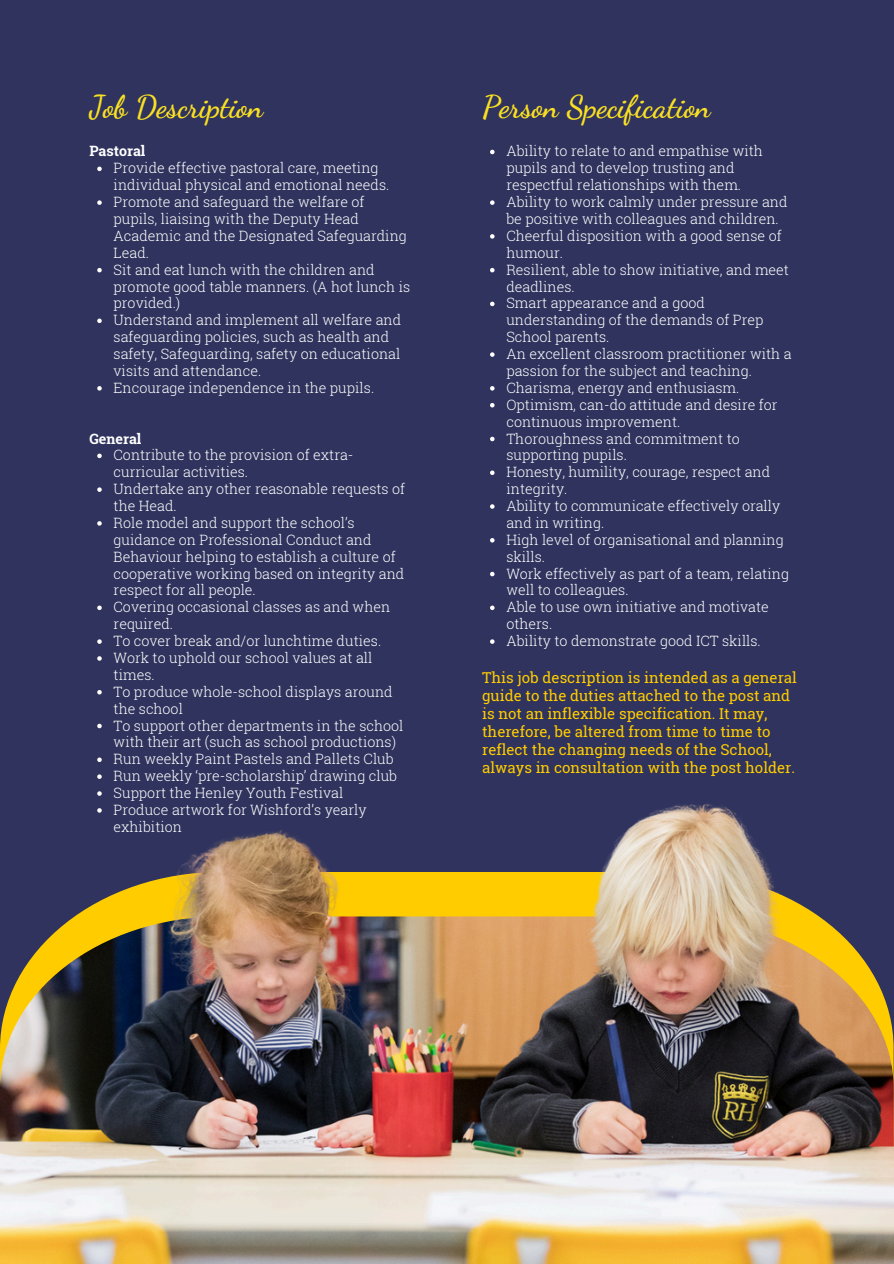
<style>
.page{position:relative;width:894px;height:1264px;background:#fff}
.page>*{position:absolute;margin:0;border:0;box-sizing:border-box;transform-origin:0 0}
.t1{font:700 30.75px "Dancing Script";letter-spacing:.005em;color:#f9e023}
.t2{font:15px/18px "Roboto Slab";color:#fc0}
.t3{font:300 14.25px/16.8px "Roboto Slab";color:#fff}
.t4{font:700 14.25px "Roboto Slab";color:#fff}
</style>
<div class="page">
<div style="left:0;top:0;width:893px;height:1263px;background:#2f335d"></div>
<img style="left:0;top:728px;width:893px;height:535px">
<svg style="left:97px;top:167px;width:5px;height:4px"></svg>
<svg style="left:97px;top:200px;width:5px;height:5px"></svg>
<svg style="left:97px;top:268px;width:5px;height:4px"></svg>
<svg style="left:97px;top:318px;width:5px;height:5px"></svg>
<svg style="left:97px;top:386px;width:5px;height:4px"></svg>
<svg style="left:97px;top:453px;width:5px;height:5px"></svg>
<svg style="left:97px;top:487px;width:5px;height:5px"></svg>
<svg style="left:97px;top:521px;width:5px;height:4px"></svg>
<svg style="left:97px;top:605px;width:5px;height:5px"></svg>
<svg style="left:97px;top:639px;width:5px;height:5px"></svg>
<svg style="left:97px;top:656px;width:5px;height:4px"></svg>
<svg style="left:97px;top:690px;width:5px;height:4px"></svg>
<svg style="left:97px;top:723px;width:5px;height:5px"></svg>
<svg style="left:97px;top:757px;width:5px;height:5px"></svg>
<svg style="left:97px;top:774px;width:5px;height:5px"></svg>
<svg style="left:97px;top:791px;width:5px;height:4px"></svg>
<svg style="left:97px;top:808px;width:5px;height:4px"></svg>
<svg style="left:490px;top:150px;width:4px;height:4px"></svg>
<svg style="left:490px;top:200px;width:4px;height:5px"></svg>
<svg style="left:490px;top:234px;width:4px;height:5px"></svg>
<svg style="left:490px;top:268px;width:4px;height:4px"></svg>
<svg style="left:490px;top:302px;width:4px;height:4px"></svg>
<svg style="left:490px;top:352px;width:4px;height:5px"></svg>
<svg style="left:490px;top:386px;width:4px;height:4px"></svg>
<svg style="left:490px;top:403px;width:4px;height:4px"></svg>
<svg style="left:490px;top:437px;width:4px;height:4px"></svg>
<svg style="left:490px;top:470px;width:4px;height:5px"></svg>
<svg style="left:490px;top:504px;width:4px;height:5px"></svg>
<svg style="left:490px;top:538px;width:4px;height:4px"></svg>
<svg style="left:490px;top:572px;width:4px;height:4px"></svg>
<svg style="left:490px;top:605px;width:4px;height:5px"></svg>
<svg style="left:490px;top:639px;width:4px;height:5px"></svg>
<p class="t1" style="left:89px;top:88px;width:175px">Job Description</p>
<h1 class="t4" style="left:89px;top:141px;width:57px">Pastoral</h1>
<h2 class="t3" style="left:114px;top:159px;width:277px">Provide effective pastoral care, meeting individual physical and emotional needs.</h2>
<p class="t3" style="left:114px;top:193px;width:295px">Promote and safeguard the welfare of pupils, liaising with the Deputy Head<br>Academic and the Designated Safeguarding<br>Lead.</p>
<p class="t3" style="left:114px;top:261px;width:298px">Sit and eat lunch with the children and promote good table manners. (A hot lunch is provided.)</p>
<p class="t3" style="left:114px;top:311px;width:289px">Understand and implement all welfare and safeguarding policies, such as health and safety, Safeguarding, safety on educational visits and attendance.</p>
<p class="t3" style="left:114px;top:379px;width:262px">Encourage independence in the pupils.</p>
<p class="t4" style="left:89px;top:428px;width:53px">General</p>
<h2 class="t3" style="left:114px;top:446px;width:241px">Contribute to the provision of extra&shy;curricular activities.</h2>
<p class="t3" style="left:114px;top:480px;width:293px">Undertake any other reasonable requests of the Head.</p>
<p class="t3" style="left:114px;top:514px;width:292px">Role model and support the school’s guidance on Professional Conduct and Behaviour helping to establish a culture of cooperative working based on integrity and respect for all people.</p>
<p class="t3" style="left:114px;top:598px;width:278px">Covering occasional classes as and when required.</p>
<p class="t3" style="left:114px;top:632px;width:269px">To cover break and/or lunchtime duties.</p>
<p class="t3" style="left:114px;top:649px;width:260px">Work to uphold our school values at all times.</p>
<p class="t3" style="left:114px;top:682px;width:280px">To produce whole-school displays around the school</p>
<p class="t3" style="left:114px;top:716px;width:291px">To support other departments in the school with their art (such as school productions)</p>
<p class="t3" style="left:114px;top:750px;width:281px">Run weekly Paint Pastels and Pallets Club</p>
<p class="t3" style="left:114px;top:767px;width:285px">Run weekly ‘pre-scholarship’ drawing club</p>
<p class="t3" style="left:114px;top:784px;width:231px">Support the Henley Youth Festival</p>
<p class="t3" style="left:114px;top:801px;width:254px">Produce artwork for Wishford’s yearly exhibition</p>
<p class="t1" style="left:482px;top:88px;width:230px">Person Specification</p>
<p class="t3" style="left:506px;top:142px;width:258px">Ability to relate to and empathise with pupils and to develop trusting and respectful relationships with them.</p>
<p class="t3" style="left:506px;top:193px;width:282px">Ability to work calmly under pressure and be positive with colleagues and children.</p>
<p class="t3" style="left:506px;top:227px;width:277px">Cheerful disposition with a good sense of humour.</p>
<p class="t3" style="left:506px;top:261px;width:284px">Resilient, able to show initiative, and meet deadlines.</p>
<p class="t3" style="left:506px;top:294px;width:258px">Smart appearance and a good understanding of the demands of Prep<br>School parents.</p>
<p class="t3" style="left:506px;top:345px;width:287px">An excellent classroom practitioner with a passion for the subject and teaching.</p>
<p class="t3" style="left:506px;top:379px;width:234px">Charisma, energy and enthusiasm.</p>
<p class="t3" style="left:506px;top:396px;width:273px">Optimism, can-do attitude and desire for continuous improvement.</p>
<p class="t3" style="left:506px;top:429px;width:235px">Thoroughness and commitment to supporting pupils.</p>
<p class="t3" style="left:506px;top:463px;width:265px">Honesty, humility, courage, respect and integrity.</p>
<p class="t3" style="left:506px;top:497px;width:275px">Ability to communicate effectively orally and in writing.</p>
<p class="t3" style="left:506px;top:531px;width:279px">High level of organisational and planning skills.</p>
<p class="t3" style="left:506px;top:564px;width:284px">Work effectively as part of a team, relating well to colleagues.</p>
<p class="t3" style="left:506px;top:598px;width:264px">Able to use own initiative and motivate others.</p>
<p class="t3" style="left:506px;top:632px;width:256px">Ability to demonstrate good ICT skills.</p>
<p class="t2" style="left:482px;top:668px;width:316px">This job description is intended as a general guide to the duties attached to the post and is not an inflexible specification. It may, therefore, be altered from time to time to reflect the changing needs of the School, always in consultation with the post holder.</p>
</div>
